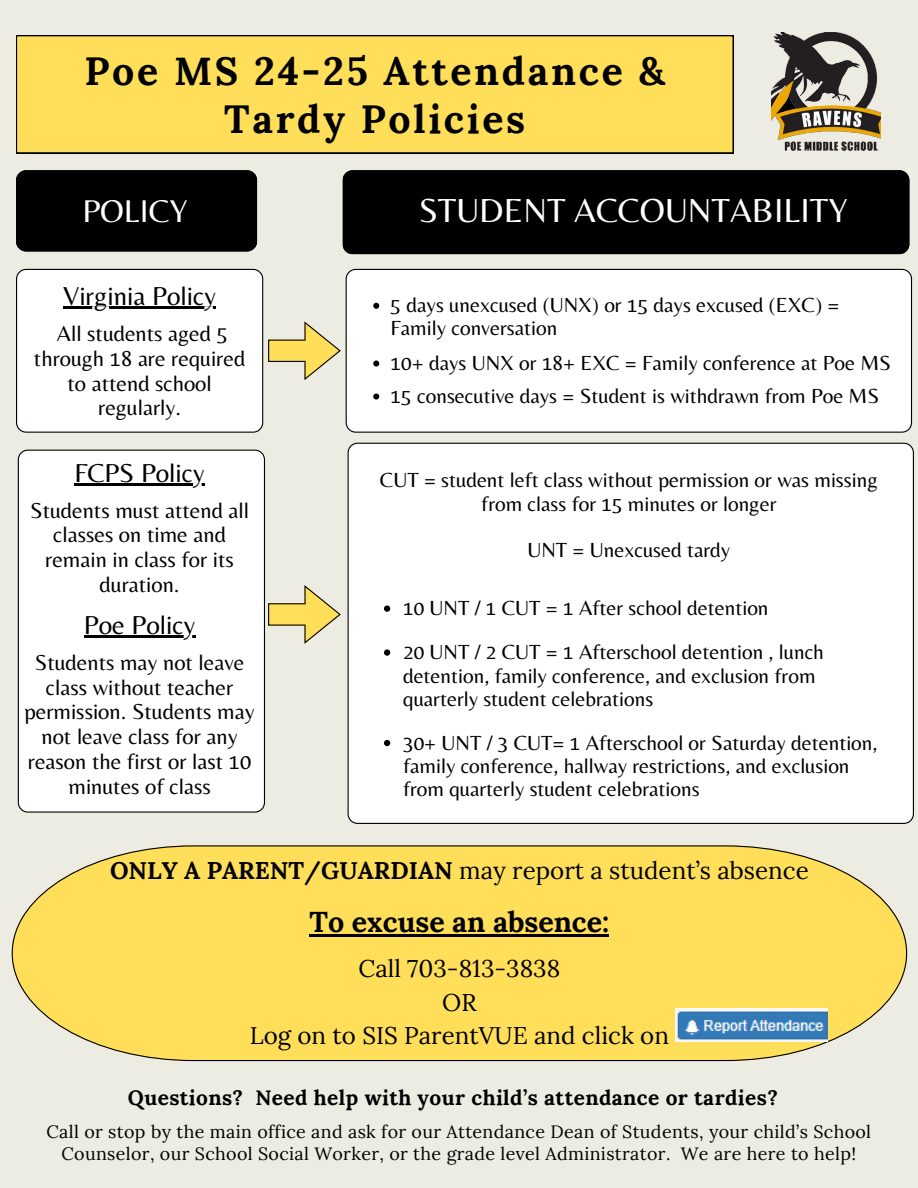
<style>
.page{position:relative;width:918px;height:1188px;background:#edece3}
.page>*{position:absolute;margin:0;border:0;box-sizing:border-box;transform-origin:0 0}
.t1{font:700 39.3px/48.3px "Lora";letter-spacing:.07em;color:#000;text-align:center}
.t2{font:34.65px "Belleza";color:#fff}
.t3{font:32.7px "Belleza";color:#fff}
.t4{font:700 28.65px "Lora";color:#000}
.t5{font:27px "Belleza";color:#000}
.t6{font:24.15px/33.8px "Lora";color:#000;text-align:center}
.t7{font:22.5px/24.8px "Belleza";color:#000;text-align:center}
.t8{font:21.3px/23.2px "Belleza";color:#000}
.t9{font:700 20.85px "Lora";letter-spacing:.02em;color:#000}
.t10{font:17.85px/22.5px "Lora";letter-spacing:.02em;color:#000;text-align:center}
.s1{font-weight:700}
</style>
<div class="page">
<div style="left:16px;top:170px;width:241px;height:81px;background:#000"></div>
<div style="left:18px;top:450px;width:247px;height:363px;background:#fff"></div>
<div style="left:16px;top:35px;width:718px;height:118px;background:#ffde59"></div>
<img style="left:772px;top:32px;width:109px;height:119px">
<div style="left:343px;top:170px;width:566px;height:84px;background:#000"></div>
<div style="left:346px;top:269px;width:566px;height:164px;background:#fff"></div>
<div style="left:348px;top:443px;width:566px;height:381px;background:#fff"></div>
<svg style="left:16px;top:269px;width:325px;height:164px"></svg>
<svg style="left:12px;top:845px;width:895px;height:216px;background:#fadc64"></svg>
<hr style="left:310px;top:934px;width:299px;height:2px;background:#000">
<hr style="left:75px;top:483px;width:130px;height:2px;background:#000">
<hr style="left:84px;top:635px;width:41px;height:3px;background:#000">
<hr style="left:125px;top:635px;width:70px;height:3px;background:#000">
<svg style="left:373px;top:303px;width:6px;height:6px"></svg>
<svg style="left:373px;top:361px;width:6px;height:6px"></svg>
<svg style="left:373px;top:394px;width:6px;height:6px"></svg>
<svg style="left:384px;top:606px;width:6px;height:6px"></svg>
<svg style="left:384px;top:649px;width:6px;height:7px"></svg>
<svg style="left:384px;top:740px;width:6px;height:6px"></svg>
<hr style="left:63px;top:307px;width:153px;height:2px;background:#000">
<img style="left:676px;top:1008px;width:152px;height:34px">
<svg style="left:268px;top:585px;width:73px;height:59px"></svg>
<h1 class="t1" style="left:85px;top:46px;width:582px">Poe MS 24-25 Attendance &amp;<br>Tardy Policies</h1>
<h5 class="t3" style="left:82px;top:191px;width:107px">POLICY</h5>
<p class="t5" style="left:63px;top:280px;width:154px">Virginia Policy</p>
<p class="t7" style="left:34px;top:321px;width:213px">All students aged 5 through 18 are required to attend school regularly.</p>
<h4 class="t5" style="left:75px;top:457px;width:132px">FCPS Policy</h4>
<h5 class="t7" style="left:30px;top:497px;width:220px">Students must attend all classes on time and remain in class for its duration.</h5>
<h4 class="t5" style="left:84px;top:609px;width:113px">Poe Policy</h4>
<h5 class="t7" style="left:35px;top:650px;width:211px">Students may not leave</h5>
<p class="t7" style="left:25px;top:674px;width:232px">class without teacher permission. Students may not leave class for any reason the first or last 10 minutes of class</p>
<h6 class="t2" style="left:419px;top:190px;width:431px">STUDENT ACCOUNTABILITY</h6>
<h6 class="t8" style="left:391px;top:293px;width:450px">5 days unexcused (UNX) or 15 days excused (EXC) =<br>Family conversation</h6>
<p class="t8" style="left:391px;top:350px;width:502px">10+ days UNX or 18+ EXC = Family conference at Poe MS</p>
<p class="t8" style="left:391px;top:383px;width:490px">15 consecutive days = Student is withdrawn from Poe MS</p>
<p class="t8" style="left:380px;top:468px;width:499px;text-align:center">CUT = student left class without permission or was missing from class for 15 minutes or longer</p>
<h5 class="t8" style="left:527px;top:538px;width:204px">UNT = Unexcused tardy</h5>
<h3 class="t8" style="left:403px;top:596px;width:367px">10 UNT / 1 CUT = 1 After school detention</h3>
<h5 class="t8" style="left:403px;top:640px;width:422px">20 UNT / 2 CUT = 1 Afterschool detention , lunch detention, family conference, and exclusion from quarterly student celebrations</h5>
<p class="t8" style="left:403px;top:731px;width:476px">30+ UNT / 3 CUT= 1 Afterschool or Saturday detention, family conference, hallway restrictions, and exclusion from quarterly student celebrations</p>
<h2 class="t6" style="left:110px;top:853px;width:700px"><span class="s1">ONLY A PARENT/GUARDIAN</span> may report a student’s absence</h2>
<h2 class="t4" style="left:310px;top:903px;width:301px">To excuse an absence:</h2>
<h4 class="t6" style="left:250px;top:951px;width:421px">Call 703-813-3838<br>OR<br>Log on to SIS ParentVUE and click on</h4>
<p class="t9" style="left:128px;top:1084px;width:651px">Questions? Need help with your child’s attendance or tardies?</p>
<p class="t10" style="left:46px;top:1120px;width:826px">Call or stop by the main office and ask for our Attendance Dean of Students, your child’s School<br>Counselor, our School Social Worker, or the grade level Administrator. We are here to help!</p>
</div>
